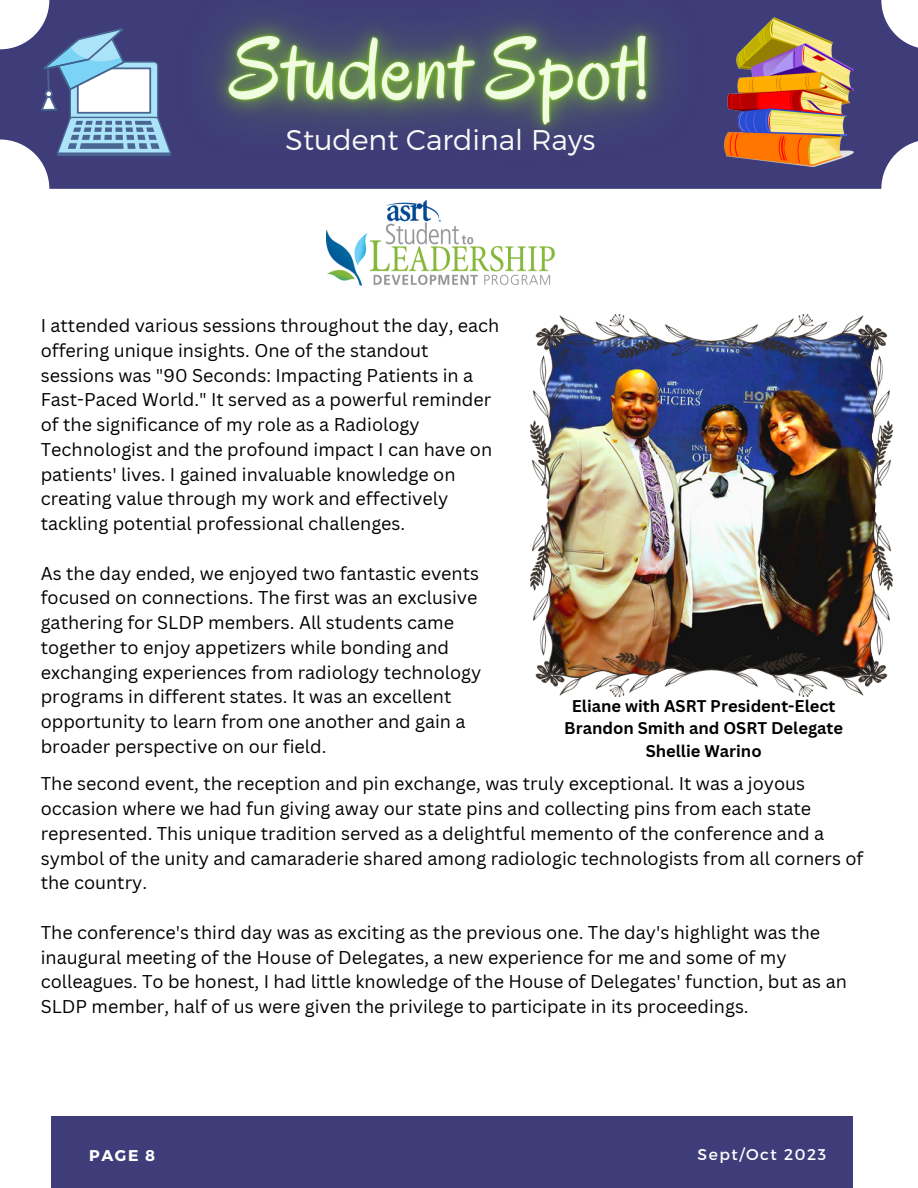
<style>
.page{position:relative;width:918px;height:1188px;background:#fff}
.page>*{position:absolute;margin:0;border:0;box-sizing:border-box;transform-origin:0 0}
.t1{font:300 28.5px "Montserrat";color:#fafafa}
.t2{font:18px/24.8px "Canva Sans";color:#000}
.t3{font:700 16.5px/22.5px "Canva Sans";color:#000;text-align:center}
.t4{font:15.6px "Montserrat";letter-spacing:.1em;color:#fff}
.t5{font:700 15.6px "Montserrat";color:#fff}
</style>
<div class="page">
<svg style="left:0;top:0;width:918px;height:189px;fill:#3e3c79"></svg>
<img style="left:763px;top:18px;width:90px;height:148px">
<svg style="left:41px;top:28px;width:75px;height:128px;background:#7c99bd"></svg>
<img style="left:326px;top:240px;width:229px;height:45px">
<img style="left:530px;top:315px;width:363px;height:381px">
<img style="left:116px;top:0;width:647px;height:240px">
<div style="left:52px;top:1116px;width:801px;height:72px;background:#3e3c79"></div>
<p class="t1" style="left:286px;top:121px;width:311px">Student Cardinal Rays</p>
<p class="t2" style="left:41px;top:313px;width:460px">I attended various sessions throughout the day, each offering unique insights. One of the standout sessions was "90 Seconds: Impacting Patients in a Fast-Paced World." It served as a powerful reminder of the significance of my role as a Radiology Technologist and the profound impact I can have on patients' lives. I gained invaluable knowledge on creating value through my work and effectively tackling potential professional challenges.</p>
<p class="t2" style="left:41px;top:560px;width:442px">As the day ended, we enjoyed two fantastic events focused on connections. The first was an exclusive gathering for SLDP members. All students came together to enjoy appetizers while bonding and exchanging experiences from radiology technology programs in different states. It was an excellent opportunity to learn from one another and gain a broader perspective on our field.</p>
<p class="t3" style="left:564px;top:694px;width:280px">Eliane with ASRT President-Elect<br>Brandon Smith and OSRT Delegate<br>Shellie Warino</p>
<p class="t2" style="left:41px;top:771px;width:824px">The second event, the reception and pin exchange, was truly exceptional. It was a joyous occasion where we had fun giving away our state pins and collecting pins from each state represented. This unique tradition served as a delightful memento of the conference and a symbol of the unity and camaraderie shared among radiologic technologists from all corners of the country.</p>
<p class="t2" style="left:41px;top:919px;width:808px">The conference's third day was as exciting as the previous one. The day's highlight was the inaugural meeting of the House of Delegates, a new experience for me and some of my colleagues. To be honest, I had little knowledge of the House of Delegates' function, but as an SLDP member, half of us were given the privilege to participate in its proceedings.</p>
<p class="t5" style="left:89px;top:1145px;width:67px">PAGE 8</p>
<p class="t4" style="left:697px;top:1144px;width:130px">Sept/Oct 2023</p>
</div>
